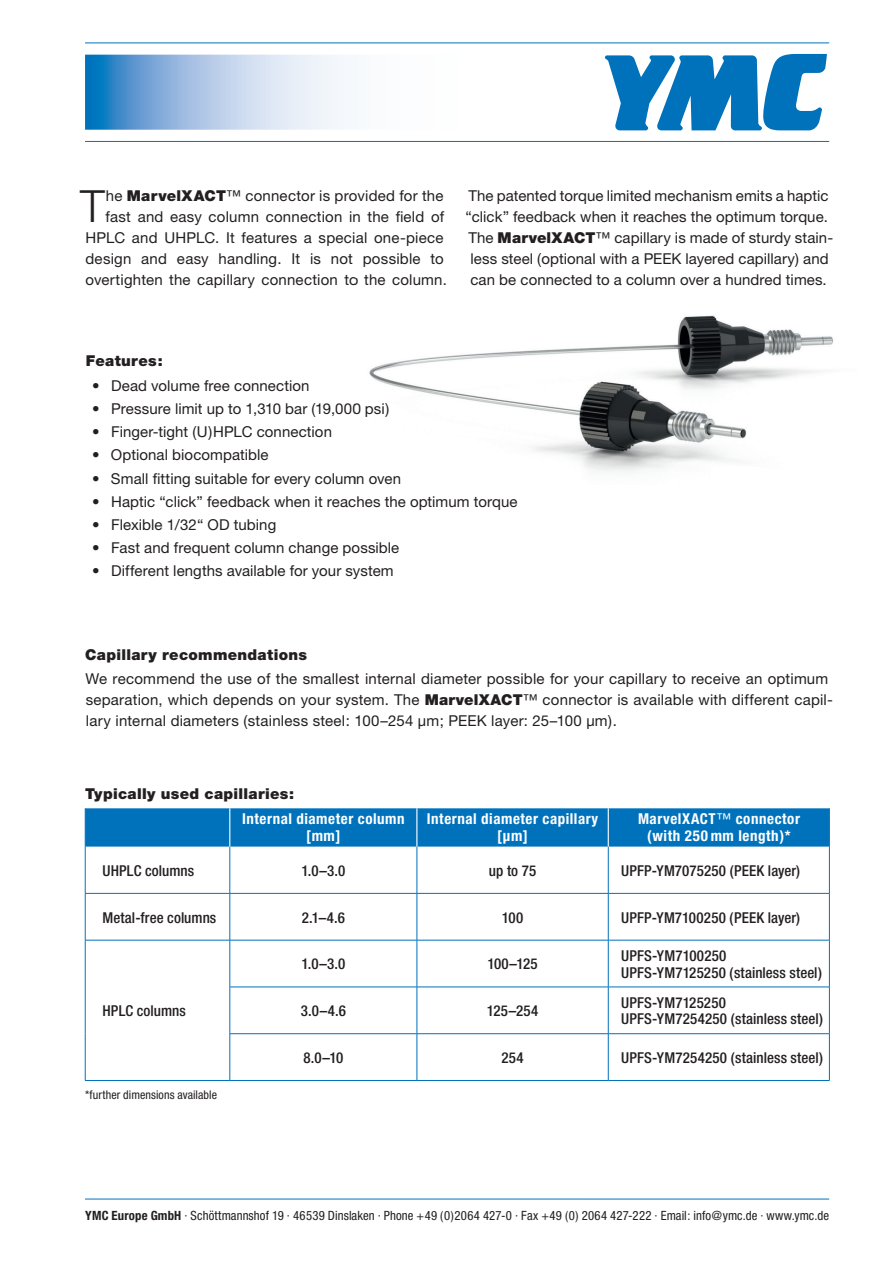
<style>
.page{position:relative;width:893px;height:1263px;background:#fff}
.page>*{position:absolute;margin:0;border:0;box-sizing:border-box;transform-origin:0 0}
.t1{font:300 44.4px "Helvetica Neue";color:#231f20}
.t2{font:15px/21px "Helvetica Neue";letter-spacing:.01em;color:#231f20}
.t3{font:500 condensed 15px/16.5px "Helvetica Neue";letter-spacing:.01em;color:#231f20}
.t4{font:700 condensed 15px/16.5px "Helvetica Neue";letter-spacing:.035em;color:#fff;text-align:center}
.t5{font:900 15px "Helvetica Neue";letter-spacing:.02em;color:#231f20}
.t6{font:condensed 12.75px "Helvetica Neue";letter-spacing:.01em;color:#231f20}
.t7{font:condensed 12px "Helvetica Neue";letter-spacing:.005em;color:#231f20}
.s1{font-weight:900}
.s2{font-weight:400}
.s3{font-weight:700}
</style>
<div class="page">
<hr style="left:85px;top:1199px;width:744px;height:1px;background:#0072bc">
<hr style="left:85px;top:43px;width:744px;height:1px;background:#0072bc">
<hr style="left:85px;top:141px;width:744px;height:1px;background:#0072bc">
<svg style="left:85px;top:54px;width:742px;height:76px"></svg>
<img style="left:369px;top:315px;width:464px;height:157px">
<div style="left:86px;top:808px;width:743px;height:38px;background:#0072bc"></div>
<hr style="left:85px;top:846px;width:1px;height:47px;background:#0072bc">
<hr style="left:230px;top:846px;width:1px;height:47px;background:#0072bc">
<hr style="left:417px;top:846px;width:1px;height:47px;background:#0072bc">
<hr style="left:608px;top:846px;width:1px;height:47px;background:#0072bc">
<hr style="left:829px;top:846px;width:1px;height:47px;background:#0072bc">
<hr style="left:85px;top:893px;width:145px;height:1px;background:#0072bc">
<hr style="left:85px;top:893px;width:1px;height:47px;background:#0072bc">
<hr style="left:230px;top:893px;width:187px;height:1px;background:#0072bc">
<hr style="left:230px;top:893px;width:1px;height:47px;background:#0072bc">
<hr style="left:417px;top:893px;width:191px;height:1px;background:#0072bc">
<hr style="left:417px;top:893px;width:1px;height:47px;background:#0072bc">
<hr style="left:608px;top:893px;width:222px;height:1px;background:#0072bc">
<hr style="left:608px;top:893px;width:1px;height:47px;background:#0072bc">
<hr style="left:829px;top:893px;width:1px;height:47px;background:#0072bc">
<hr style="left:85px;top:940px;width:145px;height:1px;background:#0072bc">
<hr style="left:85px;top:940px;width:1px;height:47px;background:#0072bc">
<hr style="left:230px;top:940px;width:187px;height:1px;background:#0072bc">
<hr style="left:230px;top:940px;width:1px;height:47px;background:#0072bc">
<hr style="left:417px;top:940px;width:191px;height:1px;background:#0072bc">
<hr style="left:417px;top:940px;width:1px;height:47px;background:#0072bc">
<hr style="left:608px;top:940px;width:222px;height:1px;background:#0072bc">
<hr style="left:608px;top:940px;width:1px;height:47px;background:#0072bc">
<hr style="left:829px;top:940px;width:1px;height:47px;background:#0072bc">
<hr style="left:85px;top:987px;width:1px;height:47px;background:#0072bc">
<hr style="left:230px;top:987px;width:187px;height:1px;background:#0072bc">
<hr style="left:230px;top:987px;width:1px;height:46px;background:#0072bc">
<hr style="left:417px;top:987px;width:191px;height:1px;background:#0072bc">
<hr style="left:417px;top:987px;width:1px;height:46px;background:#0072bc">
<hr style="left:608px;top:987px;width:222px;height:1px;background:#0072bc">
<hr style="left:608px;top:987px;width:1px;height:46px;background:#0072bc">
<hr style="left:829px;top:987px;width:1px;height:46px;background:#0072bc">
<hr style="left:85px;top:1034px;width:1px;height:46px;background:#0072bc">
<hr style="left:230px;top:1033px;width:187px;height:1px;background:#0072bc">
<hr style="left:230px;top:1034px;width:1px;height:46px;background:#0072bc">
<hr style="left:417px;top:1033px;width:191px;height:1px;background:#0072bc">
<hr style="left:417px;top:1034px;width:1px;height:46px;background:#0072bc">
<hr style="left:608px;top:1033px;width:222px;height:1px;background:#0072bc">
<hr style="left:608px;top:1034px;width:1px;height:46px;background:#0072bc">
<hr style="left:829px;top:1034px;width:1px;height:46px;background:#0072bc">
<hr style="left:85px;top:1080px;width:145px;height:1px;background:#0072bc">
<hr style="left:230px;top:1080px;width:187px;height:1px;background:#0072bc">
<hr style="left:417px;top:1080px;width:191px;height:1px;background:#0072bc">
<hr style="left:608px;top:1080px;width:222px;height:1px;background:#0072bc">
<hr style="left:85px;top:808px;width:1px;height:38px;background:#0072bc">
<hr style="left:829px;top:808px;width:1px;height:38px;background:#0072bc">
<hr style="left:229px;top:808px;width:1px;height:38px;background:#fff">
<hr style="left:416px;top:808px;width:1px;height:38px;background:#fff">
<hr style="left:608px;top:808px;width:1px;height:38px;background:#fff">
<p class="t2" style="left:85px;top:185px;width:363px;text-align:right">he <span class="s1">MarvelXACT</span>™ connector is provided for the fast and easy column connection in the field of HPLC and UHPLC. It features a special one-piece design and easy handling. It is not possible to overtighten the capillary connection to the column.</p>
<p class="t2" style="left:466px;top:185px;width:369px;text-align:center">The patented torque limited mechanism emits a haptic “click” feedback when it reaches the optimum torque.<br>The <span class="s1">MarvelXACT</span>™ capillary is made of sturdy stain&shy;less steel (optional with a PEEK layered capillary) and can be connected to a column over a hundred times.</p>
<h1 class="t1" style="left:80px;top:179px;width:26px">T</h1>
<p class="t5" style="left:86px;top:352px;width:78px">Features:</p>
<p class="t2" style="left:92px;top:375px;width:219px">• Dead volume free connection</p>
<p class="t2" style="left:92px;top:398px;width:299px">• Pressure limit up to 1,310 bar (19,000 psi)</p>
<p class="t2" style="left:92px;top:421px;width:241px">• Finger-tight (U)HPLC connection</p>
<p class="t2" style="left:92px;top:444px;width:178px">• Optional biocompatible</p>
<p class="t2" style="left:92px;top:467px;width:310px">• Small fitting suitable for every column oven</p>
<p class="t2" style="left:92px;top:491px;width:427px">• Haptic “click” feedback when it reaches the optimum torque</p>
<p class="t2" style="left:92px;top:514px;width:186px">• Flexible 1/32“ OD tubing</p>
<p class="t2" style="left:92px;top:537px;width:309px">• Fast and frequent column change possible</p>
<p class="t2" style="left:92px;top:560px;width:303px">• Different lengths available for your system</p>
<p class="t5" style="left:85px;top:645px;width:223px">Capillary recommendations</p>
<p class="t2" style="left:85px;top:668px;width:749px">We recommend the use of the smallest internal diameter possible for your capillary to receive an optimum separation, which depends on your system. The <span class="s1">MarvelXACT</span>™ connector is available with different capil&shy;lary internal diameters (stainless steel: 100–254 µm; PEEK layer: 25–100 µm).</p>
<p class="t5" style="left:85px;top:784px;width:211px">Typically used capillaries:</p>
<p class="t4" style="left:242px;top:810px;width:164px">Internal diameter column [mm]</p>
<p class="t4" style="left:427px;top:810px;width:173px">Internal diameter capillary [µm]</p>
<p class="t4" style="left:638px;top:811px;width:164px">MarvelXACT<span class="s2">™</span> connector (with 250 mm length)*</p>
<p class="t3" style="left:102px;top:862px;width:93px">UHPLC columns</p>
<p class="t3" style="left:301px;top:862px;width:46px">1.0–3.0</p>
<p class="t3" style="left:489px;top:862px;width:49px">up to 75</p>
<p class="t3" style="left:621px;top:862px;width:180px">UPFP-YM7075250 (PEEK layer)</p>
<p class="t3" style="left:102px;top:909px;width:115px">Metal-free columns</p>
<p class="t3" style="left:302px;top:909px;width:45px">2.1–4.6</p>
<p class="t3" style="left:502px;top:909px;width:23px">100</p>
<p class="t3" style="left:621px;top:909px;width:180px">UPFP-YM7100250 (PEEK layer)</p>
<p class="t3" style="left:102px;top:1002px;width:85px">HPLC columns</p>
<p class="t7" style="left:85px;top:1087px;width:134px">*further dimensions available</p>
<p class="t3" style="left:301px;top:956px;width:46px">1.0–3.0</p>
<p class="t3" style="left:487px;top:956px;width:52px">100–125</p>
<p class="t3" style="left:621px;top:947px;width:202px">UPFS-YM7100250<br>UPFS-YM7125250 (stainless steel)</p>
<p class="t3" style="left:301px;top:1002px;width:47px">3.0–4.6</p>
<p class="t3" style="left:487px;top:1002px;width:53px">125–254</p>
<p class="t3" style="left:621px;top:994px;width:203px">UPFS-YM7125250<br>UPFS-YM7254250 (stainless steel)</p>
<p class="t3" style="left:303px;top:1049px;width:41px">8.0–10</p>
<p class="t3" style="left:501px;top:1049px;width:24px">254</p>
<p class="t3" style="left:621px;top:1049px;width:203px">UPFS-YM7254250 (stainless steel)</p>
<p class="t6" style="left:85px;top:1208px;width:745px"><span class="s3">YMC Europe GmbH</span> · Schöttmannshof 19 · 46539 Dinslaken · Phone +49 (0)2064 427-0 · Fax +49 (0) 2064 427-222 · Email: info@ymc.de · www.ymc.de</p>
</div>
